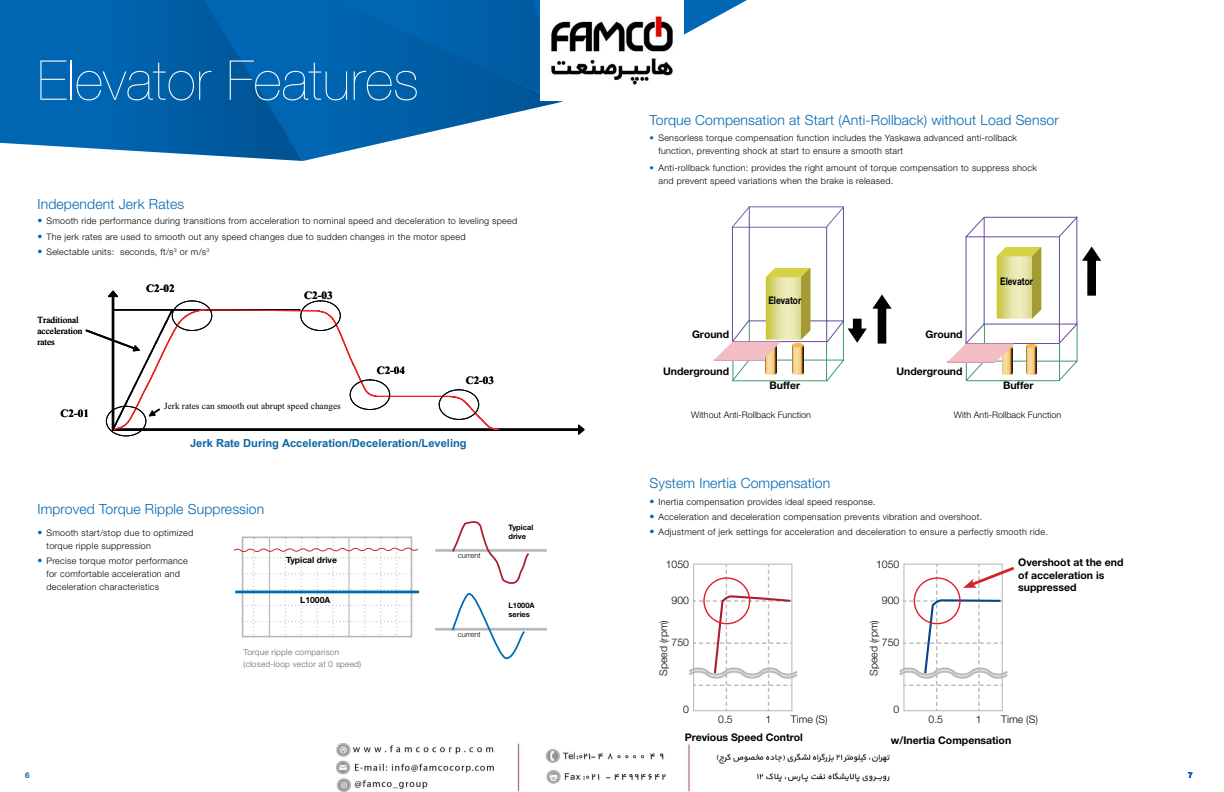
<style>
.page{position:relative;width:1224px;height:792px;background:#fff}
.page>*{position:absolute;margin:0;border:0;box-sizing:border-box;transform-origin:0 0}
.t1{font:200 55px "Helvetica Neue LT Std";letter-spacing:.01em;color:#fff}
.t2{font:300 14px "Helvetica Neue LT Std";letter-spacing:.01em;color:#0066b3}
.t3{font:700 11.2px "Arial";color:#0c66a2}
.t4{font:700 11.2px "Times New Roman";color:#010101}
.t5{font:700 10.5px/12.6px "Helvetica Neue LT Std";color:#000}
.t6{font:300 10.5px "Helvetica Neue LT Std";color:#000}
.t7{font:700 10.5px "Helvetica Neue LT Std";color:#000;scale:.8 1}
.t8{font:9.3px/11.2px "Times New Roman";color:#010101}
.t9{font:300 9px/13px "Helvetica Neue LT Std";letter-spacing:.03em;color:#000}
.t10{font:300 9px "Helvetica Neue LT Std";color:#000}
.t11{font:700 8.6px "Helvetica Neue LT Std";color:#000}
.t12{font:300 8.3px/12px "Helvetica Neue LT Std";letter-spacing:.03em;color:#636466}
.t13{font:700 8px "Helvetica Neue LT Std";color:#0066b3}
.t14{font:700 7.5px/9px "Helvetica Neue LT Std";color:#000}
.t15{font:300 7.5px "Helvetica Neue LT Std";color:#000}
.s1{font-weight:700;font-size:10px;color:#0066b3}
.s2{color:#0066b3}
</style>
<div class="page">
<svg style="left:561px;top:0;width:186px;height:102px"></svg>
<svg style="left:303px;top:0;width:258px;height:161px"></svg>
<svg style="left:0;top:0;width:303px;height:161px;background:#0e6ab0"></svg>
<svg style="left:108px;top:291px;width:476px;height:144px"></svg>
<svg style="left:479px;top:395px;width:21px;height:36px"></svg>
<svg style="left:108px;top:300px;width:371px;height:137px"></svg>
<svg style="left:86px;top:308px;width:293px;height:123px"></svg>
<svg style="left:714px;top:206px;width:178px;height:175px"></svg>
<svg style="left:948px;top:216px;width:153px;height:165px"></svg>
<svg style="left:234px;top:538px;width:185px;height:100px"></svg>
<hr style="left:235px;top:591px;width:184px;height:2px;background:#0069ad">
<hr style="left:435px;top:549px;width:112px;height:3px;background:#b6b9bb">
<svg style="left:451px;top:521px;width:80px;height:63px"></svg>
<hr style="left:435px;top:628px;width:112px;height:3px;background:#b6b9bb">
<svg style="left:451px;top:593px;width:76px;height:67px"></svg>
<svg style="left:689px;top:564px;width:109px;height:147px"></svg>
<div style="left:703px;top:577px;width:47px;height:47px;border:1px solid #e11f27;border-radius:50%"></div>
<svg style="left:899px;top:564px;width:116px;height:147px"></svg>
<img style="left:540px;top:0;width:144px;height:101px">
<img style="left:337px;top:743px;width:552px;height:49px">
<h1 class="t1" style="left:37px;top:49px;width:383px">Elevator Features</h1>
<h2 class="t2" style="left:37px;top:196px;width:148px">Independent Jerk Rates</h2>
<p class="t9" style="left:37px;top:215px;width:481px"><span class="s1">•</span> Smooth ride performance during transitions from acceleration to nominal speed and deceleration to leveling speed</p>
<p class="t9" style="left:37px;top:230px;width:430px"><span class="s1">•</span> The jerk rates are used to smooth out any speed changes due to sudden changes in the motor speed</p>
<p class="t9" style="left:37px;top:245px;width:174px"><span class="s1">•</span> Selectable units: seconds, ft/s<sup>3</sup> or m/s<sup>3</sup></p>
<p class="t8" style="left:37px;top:314px;width:46px">Traditional acceleration rates</p>
<p class="t4" style="left:61px;top:406px;width:30px">C2-01</p>
<p class="t4" style="left:146px;top:280px;width:30px">C2-02</p>
<p class="t4" style="left:304px;top:287px;width:30px">C2-03</p>
<p class="t8" style="left:164px;top:400px;width:178px">Jerk rates can smooth out abrupt speed changes</p>
<p class="t4" style="left:377px;top:363px;width:30px">C2-04</p>
<p class="t4" style="left:466px;top:373px;width:30px">C2-03</p>
<p class="t3" style="left:190px;top:436px;width:278px">Jerk Rate During Acceleration/Deceleration/Leveling</p>
<h2 class="t2" style="left:37px;top:501px;width:228px">Improved Torque Ripple Suppression</h2>
<p class="t9" style="left:46px;top:526px;width:148px;text-indent:-9px"><span class="s1">•</span> Smooth start/stop due to optimized torque ripple suppression</p>
<p class="t9" style="left:46px;top:554px;width:143px;text-indent:-9px"><span class="s1">•</span> Precise torque motor performance for comfortable acceleration and deceleration characteristics</p>
<p class="t11" style="left:286px;top:554px;width:53px">Typical drive</p>
<p class="t11" style="left:300px;top:595px;width:32px">L1000A</p>
<p class="t12" style="left:243px;top:646px;width:119px">Torque ripple comparison (closed-loop vector at 0 speed)</p>
<p class="t15" style="left:458px;top:551px;width:24px">current</p>
<p class="t15" style="left:458px;top:629px;width:24px">current</p>
<p class="t14" style="left:508px;top:523px;width:26px">Typical drive</p>
<p class="t14" style="left:508px;top:600px;width:28px">L1000A series</p>
<p class="t13" style="left:25px;top:770px;width:6px">6</p>
<h2 class="t2" style="left:649px;top:111px;width:411px">Torque Compensation at Start (Anti-Rollback) without Load Sensor</h2>
<p class="t9" style="left:658px;top:131px;width:360px;text-indent:-9px"><span class="s2">•</span> Sensorless torque compensation function includes the Yaskawa advanced anti-rollback function, preventing shock at start to ensure a smooth start</p>
<p class="t9" style="left:658px;top:162px;width:380px;text-indent:-9px"><span class="s2">•</span> Anti-rollback function: provides the right amount of torque compensation to suppress shock and prevent speed variations when the brake is released.</p>
<p class="t5" style="left:692px;top:327px;width:39px">Ground</p>
<p class="t5" style="left:663px;top:365px;width:68px">Underground</p>
<p class="t7" style="left:768px;top:294px;width:43px">Elevator</p>
<p class="t5" style="left:770px;top:379px;width:32px">Buffer</p>
<p class="t5" style="left:925px;top:327px;width:39px">Ground</p>
<p class="t5" style="left:897px;top:365px;width:68px">Underground</p>
<p class="t7" style="left:1000px;top:275px;width:43px">Elevator</p>
<p class="t5" style="left:1003px;top:379px;width:32px">Buffer</p>
<p class="t10" style="left:691px;top:409px;width:121px">Without Anti-Rollback Function</p>
<p class="t10" style="left:954px;top:409px;width:109px">With Anti-Rollback Function</p>
<h2 class="t2" style="left:649px;top:475px;width:182px">System Inertia Compensation</h2>
<p class="t9" style="left:649px;top:495px;width:228px"><span class="s1">•</span> Inertia compensation provides ideal speed response.</p>
<p class="t9" style="left:649px;top:510px;width:334px"><span class="s1">•</span> Acceleration and deceleration compensation prevents vibration and overshoot.</p>
<p class="t9" style="left:649px;top:526px;width:400px"><span class="s1">•</span> Adjustment of jerk settings for acceleration and deceleration to ensure a perfectly smooth ride.</p>
<p class="t6" style="left:666px;top:558px;width:25px">1050</p>
<p class="t6" style="left:672px;top:594px;width:19px">900</p>
<p class="t6" style="left:672px;top:636px;width:19px">750</p>
<p class="t5" style="left:1018px;top:556px;width:107px">Overshoot at the end of acceleration is suppressed</p>
<p class="t6" style="left:876px;top:558px;width:25px">1050</p>
<p class="t6" style="left:882px;top:594px;width:19px">900</p>
<p class="t6" style="left:882px;top:636px;width:19px">750</p>
<p class="t6" style="left:657px;top:676px;width:57px;rotate:-90deg">Speed (rpm)</p>
<p class="t6" style="left:867px;top:676px;width:57px;rotate:-90deg">Speed (rpm)</p>
<p class="t6" style="left:683px;top:703px;width:7px">0</p>
<p class="t6" style="left:894px;top:703px;width:7px">0</p>
<p class="t6" style="left:718px;top:713px;width:16px">0.5</p>
<p class="t6" style="left:766px;top:713px;width:7px">1</p>
<p class="t6" style="left:791px;top:713px;width:38px">Time (S)</p>
<p class="t6" style="left:929px;top:713px;width:16px">0.5</p>
<p class="t6" style="left:976px;top:713px;width:7px">1</p>
<p class="t6" style="left:1001px;top:713px;width:38px">Time (S)</p>
<p class="t5" style="left:685px;top:731px;width:120px">Previous Speed Control</p>
<p class="t5" style="left:891px;top:734px;width:122px">w/Inertia Compensation</p>
<p class="t13" style="left:1188px;top:770px;width:6px">7</p>
</div>
